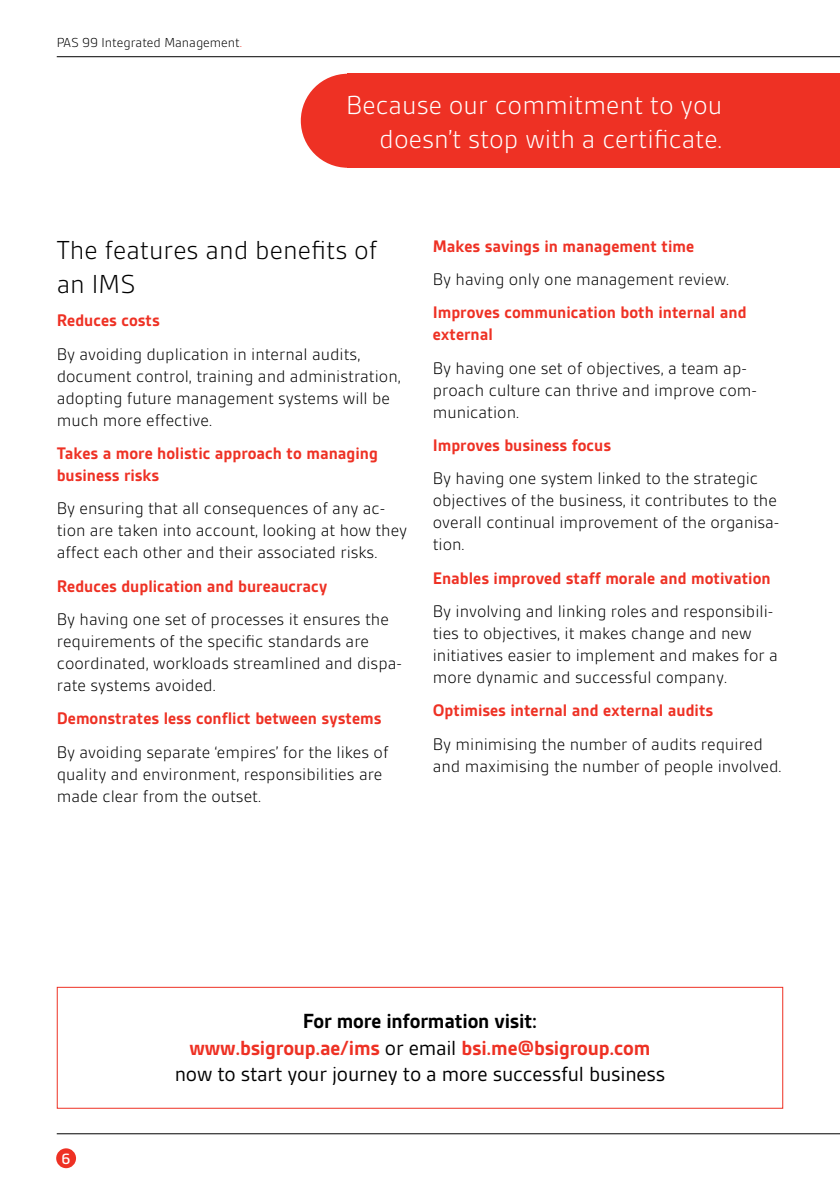
<style>
.page{position:relative;width:840px;height:1191px;background:#fff}
.page>*{position:absolute;margin:0;border:0;box-sizing:border-box;transform-origin:0 0}
.t1{font:300 28px/33.6px "BSI Gesta";color:#fff;text-align:right}
.t2{font:300 28px/33.6px "BSI Gesta";color:#000}
.t3{font:22px/26.4px "BSI Gesta";letter-spacing:-.01em;color:#000;text-align:center}
.t4{font:300 18px/22px "BSI Gesta";color:#000}
.t5{font:700 18px/22px "BSI Gesta";color:#ee3124}
.t6{font:500 16px "BSI Gesta";color:#fff}
.t7{font:300 14px "BSI Gesta";color:#000}
.s1{color:#ee3124}
.s2{font-weight:700}
.s3{font-weight:700;color:#ee3124}
</style>
<div class="page">
<hr style="left:57px;top:56px;width:782px;height:1px;background:#000">
<hr style="left:57px;top:1133px;width:782px;height:1px;background:#000">
<div style="left:56px;top:1148px;width:20px;height:20px;background:#ee3124;border-radius:50%"></div>
<div style="left:300px;top:74px;width:94px;height:94px;background:#ee3124;border-radius:50%"></div>
<div style="left:347px;top:74px;width:492px;height:94px;background:#ee3124"></div>
<div style="left:57px;top:986px;width:725px;height:122px;border:1px solid #ee3124"></div>
<p class="t7" style="left:57px;top:36px;width:187px">PAS 99 Integrated Management<span class="s1">.</span></p>
<h1 class="t1" style="left:346px;top:89px;width:377px">Because our commitment to you doesn’t stop with a certificate.</h1>
<h1 class="t2" style="left:57px;top:233px;width:322px">The features and benefits of an IMS</h1>
<p class="t5" style="left:57px;top:309px;width:104px">Reduces costs</p>
<p class="t4" style="left:57px;top:343px;width:345px">By avoiding duplication in internal audits, document control, training and administration, adopting future management systems will be much more effective.</p>
<p class="t5" style="left:57px;top:442px;width:322px">Takes a more holistic approach to managing business risks</p>
<p class="t4" style="left:57px;top:497px;width:352px">By ensuring that all consequences of any ac&shy;tion are taken into account, looking at how they affect each other and their associated risks.</p>
<p class="t5" style="left:57px;top:575px;width:272px">Reduces duplication and bureaucracy</p>
<p class="t4" style="left:57px;top:608px;width:346px">By having one set of processes it ensures the requirements of the specific standards are coordinated, workloads streamlined and dispa&shy;rate systems avoided.</p>
<p class="t5" style="left:57px;top:707px;width:326px">Demonstrates less conflict between systems</p>
<p class="t4" style="left:57px;top:741px;width:333px">By avoiding separate ‘empires’ for the likes of quality and environment, responsibilities are made clear from the outset.</p>
<p class="t5" style="left:432px;top:235px;width:263px">Makes savings in management time</p>
<p class="t4" style="left:432px;top:268px;width:298px">By having only one management review.</p>
<p class="t5" style="left:432px;top:301px;width:315px">Improves communication both internal and external</p>
<p class="t4" style="left:432px;top:357px;width:325px">By having one set of objectives, a team ap&shy;proach culture can thrive and improve com&shy;munication.</p>
<p class="t5" style="left:432px;top:434px;width:180px">Improves business focus</p>
<p class="t4" style="left:432px;top:468px;width:348px">By having one system linked to the strategic objectives of the business, it contributes to the overall continual improvement of the organisa&shy;tion.</p>
<p class="t5" style="left:432px;top:567px;width:339px">Enables improved staff morale and motivation</p>
<p class="t4" style="left:432px;top:600px;width:346px">By involving and linking roles and responsibili&shy;ties to objectives, it makes change and new initiatives easier to implement and makes for a more dynamic and successful company.</p>
<p class="t5" style="left:432px;top:699px;width:282px">Optimises internal and external audits</p>
<p class="t4" style="left:432px;top:733px;width:350px">By minimising the number of audits required and maximising the number of people involved.</p>
<p class="t6" style="left:62px;top:1150px;width:10px">6</p>
<p class="t3" style="left:175px;top:1008px;width:491px"><span class="s2">For more information visit:<br></span><span class="s3">www.bsigroup.ae/ims</span> or email <span class="s3">bsi.me@bsigroup.com </span>now to start your journey to a more successful business</p>
</div>
